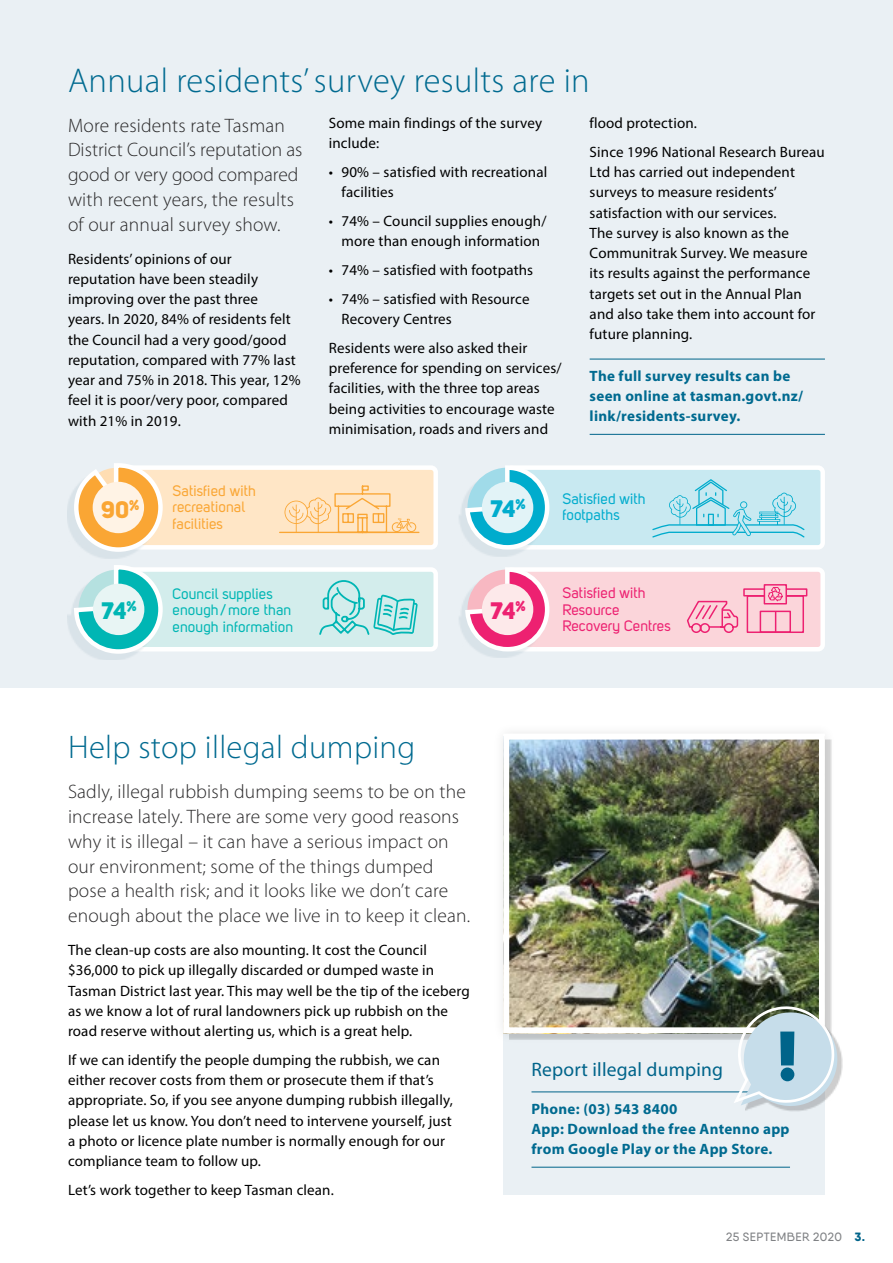
<style>
.page{position:relative;width:893px;height:1263px;background:#fff}
.page>*{position:absolute;margin:0;border:0;box-sizing:border-box;transform-origin:0 0}
.t1{font:68.85px "Uni Sans Heavy CAPS";color:#00648a}
.t2{font:300 34.5px "Myriad Pro";letter-spacing:.01em;color:#006a90}
.t3{font:300 32.7px "Myriad Pro";letter-spacing:.01em;color:#006a90}
.t4{font:23.55px "Uni Sans Heavy CAPS";color:#faa634}
.t5{font:23.55px "Uni Sans Heavy CAPS";color:#00accd}
.t6{font:23.55px "Uni Sans Heavy CAPS";color:#ed2171}
.t7{font:23.55px "Uni Sans Heavy CAPS";color:#00b6b4}
.t8{font:300 19.5px/24.8px "Myriad Pro";letter-spacing:.01em;color:#292829}
.t9{font:19.5px "Myriad Pro";letter-spacing:.01em;color:#00648a}
.t10{font:15px/20.2px "Myriad Pro";letter-spacing:.01em;color:#000}
.t11{font:700 15px/20.2px "Myriad Pro";letter-spacing:.02em;color:#006a90}
.t12{font:15px/16.5px "Uni Sans Regular";color:#00b6b4}
.t13{font:15px/16.5px "Uni Sans Regular";color:#ed2171}
.t14{font:15px/16.5px "Uni Sans Regular";color:#faa634}
.t15{font:15px/16.5px "Uni Sans Regular";color:#00accd}
.t16{font:500 12px "Qanelas Soft DEMO";letter-spacing:.03em;color:#808285}
.s1{font-weight:800;color:#00648a}
</style>
<div class="page">
<div style="left:0;top:0;width:893px;height:687px;background:#eaf0f4"></div>
<div style="left:503px;top:1021px;width:322px;height:174px;background:#eaf0f4"></div>
<hr style="left:590px;top:359px;width:235px;height:1px;background:#00648a">
<hr style="left:590px;top:434px;width:235px;height:1px;background:#00648a">
<div style="left:493px;top:723px;width:343px;height:321px;background:#000;opacity:.1"></div>
<img style="left:510px;top:740px;width:308px;height:286px">
<div style="left:503px;top:733px;width:322px;height:300px;border:6px solid #fff"></div>
<hr style="left:531px;top:1091px;width:259px;height:1px;background:#00648a">
<hr style="left:531px;top:1167px;width:259px;height:1px;background:#00648a">
<div style="left:745px;top:1016px;width:98px;height:96px;background:#000;opacity:.2"></div>
<svg style="left:731px;top:1003px;width:108px;height:104px"></svg>
<div style="left:118px;top:468px;width:318px;height:79px;background:#ffe6c6;border-radius:5px"></div>
<div style="left:116px;top:465px;width:322px;height:85px;border:4px solid #fff;border-radius:5px"></div>
<div style="left:118px;top:569px;width:318px;height:80px;background:#d3edec;border-radius:5px"></div>
<div style="left:116px;top:567px;width:322px;height:84px;border:4px solid #fff;border-radius:5px"></div>
<div style="left:507px;top:468px;width:316px;height:79px;background:#c8e9f1;border-radius:5px"></div>
<div style="left:505px;top:465px;width:320px;height:85px;border:4px solid #fff;border-radius:5px"></div>
<div style="left:507px;top:569px;width:316px;height:80px;background:#fbd5da;border-radius:5px"></div>
<div style="left:505px;top:567px;width:320px;height:84px;border:4px solid #fff;border-radius:5px"></div>
<div style="left:67px;top:470px;width:89px;height:88px;background:#7b9aa9;opacity:.15"></div>
<svg style="left:72px;top:463px;width:93px;height:91px"></svg>
<div style="left:459px;top:472px;width:85px;height:84px;background:#7b9aa9;opacity:.15"></div>
<svg style="left:463px;top:465px;width:89px;height:87px"></svg>
<div style="left:459px;top:574px;width:85px;height:84px;background:#7b9aa9;opacity:.15"></div>
<svg style="left:463px;top:567px;width:89px;height:87px"></svg>
<div style="left:67px;top:572px;width:90px;height:88px;background:#7b9aa9;opacity:.15"></div>
<svg style="left:71px;top:565px;width:94px;height:91px"></svg>
<div style="left:93px;top:482px;width:51px;height:51px;background:#fff3e5;border-radius:50%"></div>
<div style="left:482px;top:482px;width:51px;height:51px;background:#e2f3f7;border-radius:50%"></div>
<div style="left:482px;top:584px;width:51px;height:51px;background:#fde9ea;border-radius:50%"></div>
<div style="left:93px;top:584px;width:51px;height:51px;background:#e8f5f4;border-radius:50%"></div>
<svg style="left:687px;top:600px;width:52px;height:33px"></svg>
<div style="left:747px;top:595px;width:57px;height:38px;border:2px solid #ed2171"></div>
<div style="left:743px;top:588px;width:64px;height:8px;border:2px solid #ed2171"></div>
<div style="left:760px;top:611px;width:31px;height:22px;border:2px solid #ed2171"></div>
<div style="left:764px;top:584px;width:23px;height:20px;background:#fbd5da;border:2px solid #ed2171"></div>
<svg style="left:767px;top:586px;width:16px;height:17px"></svg>
<svg style="left:775px;top:612px;width:1px;height:20px"></svg>
<svg style="left:279px;top:485px;width:141px;height:49px"></svg>
<svg style="left:652px;top:479px;width:153px;height:59px"></svg>
<svg style="left:319px;top:580px;width:99px;height:55px"></svg>
<h2 class="t2" style="left:68px;top:60px;width:523px">Annual residents’ survey results are in</h2>
<h3 class="t8" style="left:68px;top:112px;width:236px">More residents rate Tasman<br>District Council’s reputation as good or very good compared with recent years, the results of our annual survey show.</h3>
<p class="t10" style="left:68px;top:248px;width:234px">Residents’ opinions of our reputation have been steadily improving over the past three<br>years. In 2020, 84% of residents felt the Council had a very good/good reputation, compared with 77% last year and 75% in 2018. This year, 12% feel it is poor/very poor, compared with 21% in 2019.</p>
<p class="t10" style="left:590px;top:108px;width:237px;line-height:28.8px">flood protection.<br>Since 1996 National Research Bureau</p>
<p class="t10" style="left:590px;top:162px;width:227px">Ltd has carried out independent surveys to measure residents’ satisfaction with our services.<br>The survey is also known as the<br>Communitrak Survey. We measure its results against the performance targets set out in the Annual Plan and also take them into account for future planning.</p>
<p class="t11" style="left:590px;top:365px;width:215px">The full survey results can be seen online at tasman.govt.nz/ link/residents-survey.</p>
<p class="t10" style="left:329px;top:113px;width:215px">Some main findings of the survey include:</p>
<p class="t10" style="left:342px;top:162px;width:207px;text-indent:-13px">• 90% – satisfied with recreational facilities</p>
<p class="t10" style="left:329px;top:211px;width:219px;text-align:center">• 74% – Council supplies enough/ more than enough information</p>
<p class="t10" style="left:329px;top:260px;width:206px">• 74% – satisfied with footpaths</p>
<p class="t10" style="left:342px;top:289px;width:189px;text-indent:-13px">• 74% – satisfied with Resource<br>Recovery Centres</p>
<p class="t10" style="left:329px;top:338px;width:234px">Residents were also asked their preference for spending on services/ facilities, with the three top areas being activities to encourage waste minimisation, roads and rivers and</p>
<p class="t14" style="left:173px;top:482px;width:85px">Satisfied with recreational facilities</p>
<p class="t15" style="left:562px;top:490px;width:85px">Satisfied with footpaths</p>
<h3 class="t4" style="left:101px;top:494px;width:40px">90<sup>%</sup></h3>
<h3 class="t5" style="left:490px;top:494px;width:37px">74<sup>%</sup></h3>
<h3 class="t7" style="left:101px;top:595px;width:37px">74<sup>%</sup></h3>
<p class="t12" style="left:173px;top:585px;width:122px">Council supplies enough/more than enough information</p>
<h3 class="t6" style="left:490px;top:595px;width:37px">74<sup>%</sup></h3>
<p class="t13" style="left:562px;top:585px;width:110px">Satisfied with<br>Resource<br>Recovery Centres</p>
<h3 class="t3" style="left:68px;top:727px;width:349px">Help stop illegal dumping</h3>
<p class="t8" style="left:68px;top:779px;width:404px">Sadly, illegal rubbish dumping seems to be on the increase lately. There are some very good reasons why it is illegal – it can have a serious impact on our environment; some of the things dumped pose a health risk; and it looks like we don’t care enough about the place we live in to keep it clean.</p>
<p class="t10" style="left:68px;top:940px;width:403px">The clean-up costs are also mounting. It cost the Council $36,000 to pick up illegally discarded or dumped waste in Tasman District last year. This may well be the tip of the iceberg as we know a lot of rural landowners pick up rubbish on the road reserve without alerting us, which is a great help.</p>
<p class="t10" style="left:68px;top:1049px;width:386px">If we can identify the people dumping the rubbish, we can either recover costs from them or prosecute them if that’s appropriate. So, if you see anyone dumping rubbish illegally, please let us know. You don’t need to intervene yourself, just a photo or licence plate number is normally enough for our compliance team to follow up.</p>
<p class="t10" style="left:68px;top:1179px;width:267px">Let’s work together to keep Tasman clean.</p>
<h1 class="t1" style="left:777px;top:1012px;width:22px">!</h1>
<h3 class="t9" style="left:531px;top:1058px;width:193px">Report illegal dumping</h3>
<p class="t11" style="left:531px;top:1098px;width:260px">Phone: (03) 543 8400<br>App: Download the free Antenno app from Google Play or the App Store.</p>
<p class="t16" style="left:726px;top:1231px;width:141px">25 SEPTEMBER 2020 <span class="s1">3.</span></p>
</div>
